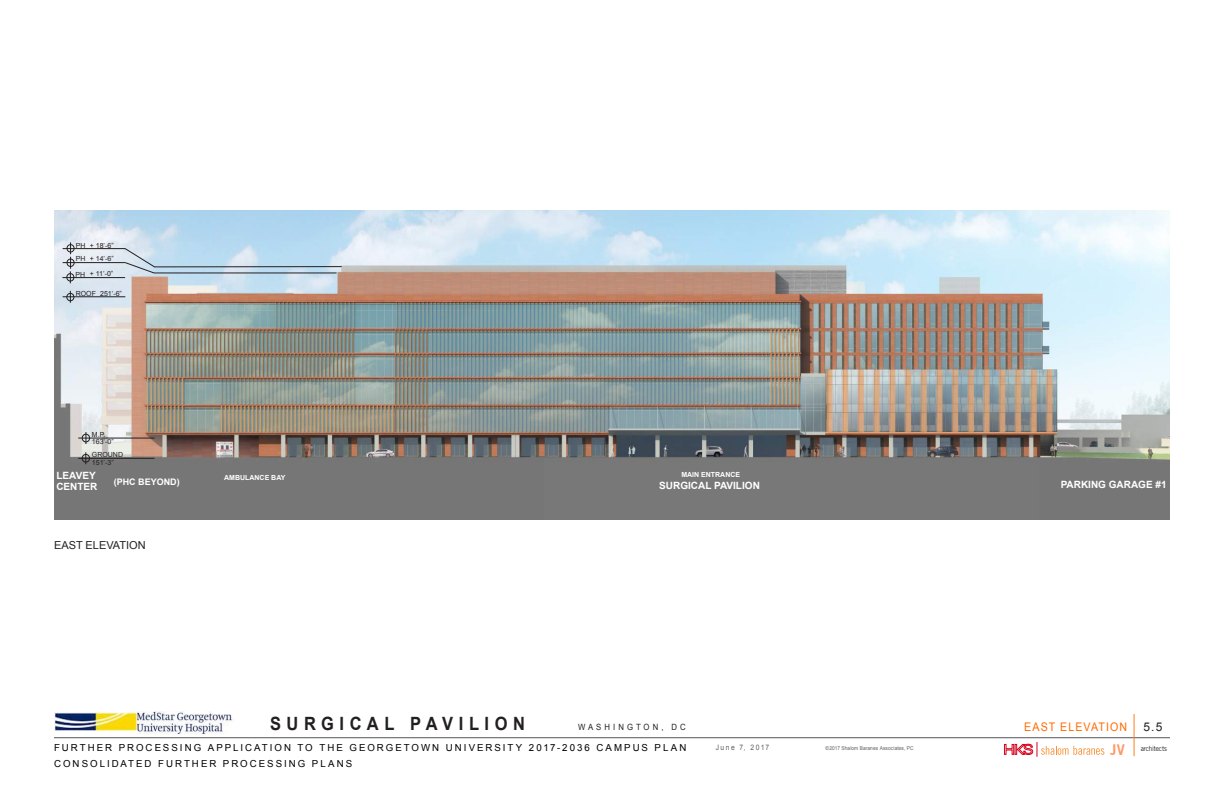
<style>
.page{position:relative;width:1224px;height:792px;background:#fff}
.page>*{position:absolute;margin:0;border:0;box-sizing:border-box;transform-origin:0 0}
.t1{font:700 18.3px "Arial";letter-spacing:.34em;color:#231f20;scale:.9 1}
.t2{font:12px "Arial";color:#231f20}
.t3{font:11.8px "Arial";letter-spacing:.095em;color:#ff6b00;scale:.9 1}
.t4{font:11px "Arial";color:#231f20}
.Body_04_-_Caption{font:700 10px "Arial";color:#fff}
.t5{font:9.7px "Arial";letter-spacing:.21em;color:#000}
.Body_04_-_Caption-2{font:700 9px "Arial";color:#fff}
.t6{font:8.6px "Arial";letter-spacing:.395em;color:#231f20;scale:.9 1}
.t7{font:7.5px "Arial";letter-spacing:.215em;color:#616164;scale:.9 1}
.t8{font:7.1px "Trade Gothic";letter-spacing:-.02em;color:#231f20;scale:.9 1}
.Body_04_-_Caption-3{font:7px "Arial";color:#231f20}
.Body_04_-_Caption-4{font:700 7px "Arial";color:#fff}
.t9{font:5.4px "Arial";letter-spacing:.02em;color:#606063;scale:.9 1}
.s1{font-family:"Trade Gothic Bold Two";font-size:14.6px;color:#f96}
</style>
<div class="page">
<img style="left:54px;top:210px;width:1116px;height:309px">
<hr style="left:63px;top:248px;width:62px;height:1px;background:#231f20">
<svg style="left:124px;top:248px;width:31px;height:26px"></svg>
<hr style="left:154px;top:273px;width:183px;height:1px;background:#231f20">
<hr style="left:62px;top:277px;width:63px;height:1px;background:#231f20">
<div style="left:67px;top:244px;width:7px;height:8px;border:1px solid #231f20;border-radius:50%"></div>
<div style="left:67px;top:259px;width:7px;height:8px;border:1px solid #231f20;border-radius:50%"></div>
<div style="left:67px;top:273px;width:7px;height:8px;border:1px solid #231f20;border-radius:50%"></div>
<hr style="left:63px;top:296px;width:62px;height:1px;background:#231f20">
<div style="left:67px;top:293px;width:7px;height:8px;border:1px solid #231f20;border-radius:50%"></div>
<svg style="left:70px;top:242px;width:1px;height:41px"></svg>
<hr style="left:78px;top:438px;width:76px;height:1px;background:#231f20">
<div style="left:82px;top:434px;width:8px;height:8px;border:1px solid #231f20;border-radius:50%"></div>
<hr style="left:78px;top:458px;width:76px;height:1px;background:#231f20">
<div style="left:82px;top:454px;width:8px;height:8px;border:1px solid #231f20;border-radius:50%"></div>
<hr style="left:154px;top:266px;width:188px;height:1px;background:#231f20">
<hr style="left:63px;top:262px;width:62px;height:1px;background:#231f20">
<hr style="left:54px;top:737px;width:1116px;height:1px;background:#606063">
<hr style="left:1134px;top:714px;width:1px;height:42px;background:#fe7f1d">
<img style="left:138px;top:712px;width:95px;height:23px">
<img style="left:54px;top:712px;width:92px;height:19px">
<svg style="left:1004px;top:742px;width:100px;height:15px"></svg>
<p class="Body_04_-_Caption-3" style="left:90px;top:241px;width:25px">+ 18’-6”</p>
<p class="Body_04_-_Caption-3" style="left:90px;top:254px;width:25px">+ 14’-6”</p>
<p class="Body_04_-_Caption-3" style="left:90px;top:269px;width:25px">+ 11’-0”</p>
<p class="Body_04_-_Caption-3" style="left:76px;top:241px;width:11px">PH</p>
<p class="Body_04_-_Caption-3" style="left:76px;top:254px;width:11px">PH</p>
<p class="Body_04_-_Caption-3" style="left:76px;top:270px;width:11px">PH</p>
<p class="Body_04_-_Caption-3" style="left:76px;top:289px;width:22px">ROOF</p>
<p class="Body_04_-_Caption-3" style="left:100px;top:289px;width:23px">251’-6”</p>
<p class="Body_04_-_Caption-3" style="left:92px;top:430px;width:15px">M.P.</p>
<p class="Body_04_-_Caption-3" style="left:92px;top:458px;width:23px">151’-3”</p>
<p class="Body_04_-_Caption-3" style="left:92px;top:437px;width:23px">163’-0”</p>
<p class="Body_04_-_Caption-3" style="left:92px;top:450px;width:33px">GROUND</p>
<p class="Body_04_-_Caption" style="left:56px;top:469px;width:41px">LEAVEY</p>
<p class="Body_04_-_Caption" style="left:56px;top:480px;width:43px">CENTER</p>
<p class="Body_04_-_Caption-2" style="left:114px;top:475px;width:67px">(PHC BEYOND)</p>
<p class="t4" style="left:54px;top:538px;width:93px">EAST ELEVATION</p>
<p class="Body_04_-_Caption-4" style="left:224px;top:473px;width:63px">AMBULANCE BAY</p>
<p class="Body_04_-_Caption-4" style="left:681px;top:470px;width:60px">MAIN ENTRANCE</p>
<p class="Body_04_-_Caption" style="left:659px;top:479px;width:102px">SURGICAL PAVILION</p>
<h1 class="t1" style="left:270px;top:711px;width:285px">SURGICAL PAVILION</h1>
<p class="t6" style="left:578px;top:721px;width:121px">WASHINGTON, DC</p>
<p class="Body_04_-_Caption" style="left:1061px;top:478px;width:107px">PARKING GARAGE #1</p>
<p class="t3" style="left:1024px;top:719px;width:116px">EAST ELEVATION</p>
<p class="t2" style="left:1143px;top:719px;width:21px">5.5</p>
<p class="t5" style="left:54px;top:741px;width:634px">FURTHER PROCESSING APPLICATION TO THE GEORGETOWN UNIVERSITY 2017-2036 CAMPUS PLAN</p>
<p class="t8" style="left:1110px;top:745px;width:64px"><span class="s1">JV</span> architects</p>
<p class="t7" style="left:716px;top:743px;width:61px">June 7, 2017</p>
<p class="t9" style="left:826px;top:744px;width:99px">©2017 Shalom Baranes Associates, PC</p>
<p class="t5" style="left:54px;top:757px;width:300px">CONSOLIDATED FURTHER PROCESSING PLANS</p>
</div>
